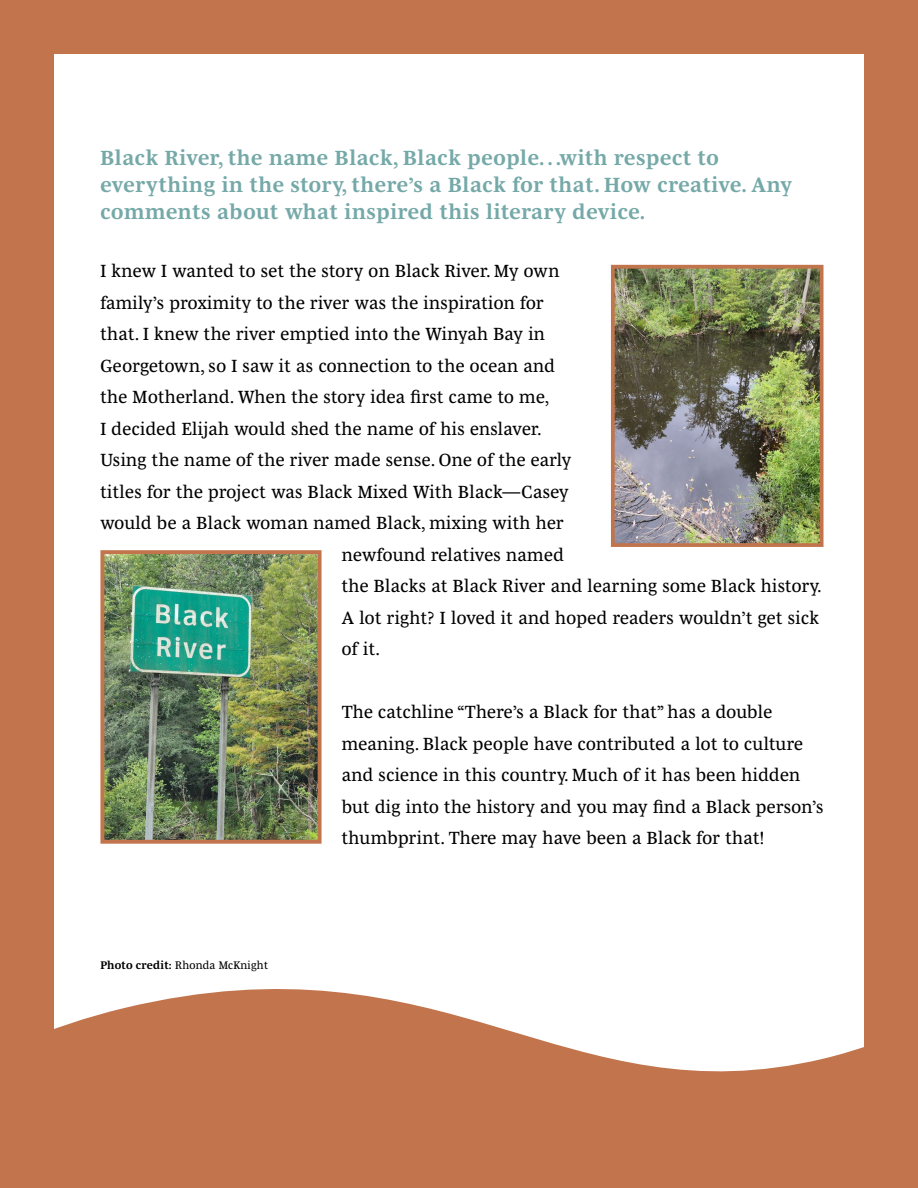
<style>
.page{position:relative;width:918px;height:1188px;background:#c2754d}
.page>*{position:absolute;margin:0;border:0;box-sizing:border-box;transform-origin:0 0}
.t1{font:700 21px/27px "Mencken Std Text";letter-spacing:.03em;color:#75a9a8}
.t2{font:18px/31.5px "Mencken Std Text";letter-spacing:.02em;color:#000}
.t3{font:11.25px "Mencken Std Text";letter-spacing:.02em;color:#000}
.s1{font-weight:700}
</style>
<div class="page">
<div style="left:54px;top:54px;width:810px;height:1080px;background:#fff"></div>
<img style="left:105px;top:555px;width:212px;height:284px">
<div style="left:100px;top:550px;width:222px;height:294px;border:4px solid #c2754d"></div>
<img style="left:616px;top:270px;width:203px;height:272px">
<div style="left:611px;top:265px;width:213px;height:282px;border:4px solid #c2754d"></div>
<svg style="left:54px;top:989px;width:810px;height:145px;fill:#c2754d"></svg>
<p class="t1" style="left:100px;top:144px;width:693px">Black River, the name Black, Black people…with respect to everything in the story, there’s a Black for that. How creative. Any comments about what inspired this literary device.</p>
<p class="t2" style="left:100px;top:255px;width:460px">I knew I wanted to set the story on Black River. My own</p>
<p class="t2" style="left:100px;top:286px;width:445px">family’s proximity to the river was the inspiration for</p>
<p class="t2" style="left:100px;top:318px;width:446px">that. I knew the river emptied into the Winyah Bay in</p>
<p class="t2" style="left:100px;top:349px;width:456px">Georgetown, so I saw it as connection to the ocean and</p>
<p class="t2" style="left:100px;top:381px;width:451px">the Motherland. When the story idea first came to me,</p>
<p class="t2" style="left:100px;top:412px;width:443px">I decided Elijah would shed the name of his enslaver.</p>
<p class="t2" style="left:100px;top:444px;width:472px">Using the name of the river made sense. One of the early</p>
<p class="t2" style="left:100px;top:475px;width:470px">titles for the project was Black Mixed With Black—Casey</p>
<p class="t2" style="left:100px;top:507px;width:465px">would be a Black woman named Black, mixing with her</p>
<p class="t2" style="left:342px;top:538px;width:224px">newfound relatives named</p>
<p class="t2" style="left:342px;top:570px;width:481px">the Blacks at Black River and learning some Black history.</p>
<p class="t2" style="left:342px;top:601px;width:479px">A lot right? I loved it and hoped readers wouldn’t get sick</p>
<p class="t2" style="left:342px;top:633px;width:40px">of it.</p>
<p class="t3" style="left:100px;top:958px;width:169px"><span class="s1">Photo credit:</span> Rhonda McKnight</p>
<p class="t2" style="left:342px;top:696px;width:483px">The catchline “There’s a Black for that” has a double meaning. Black people have contributed a lot to culture and science in this country. Much of it has been hidden but dig into the history and you may find a Black person’s thumbprint. There may have been a Black for that!</p>
</div>
